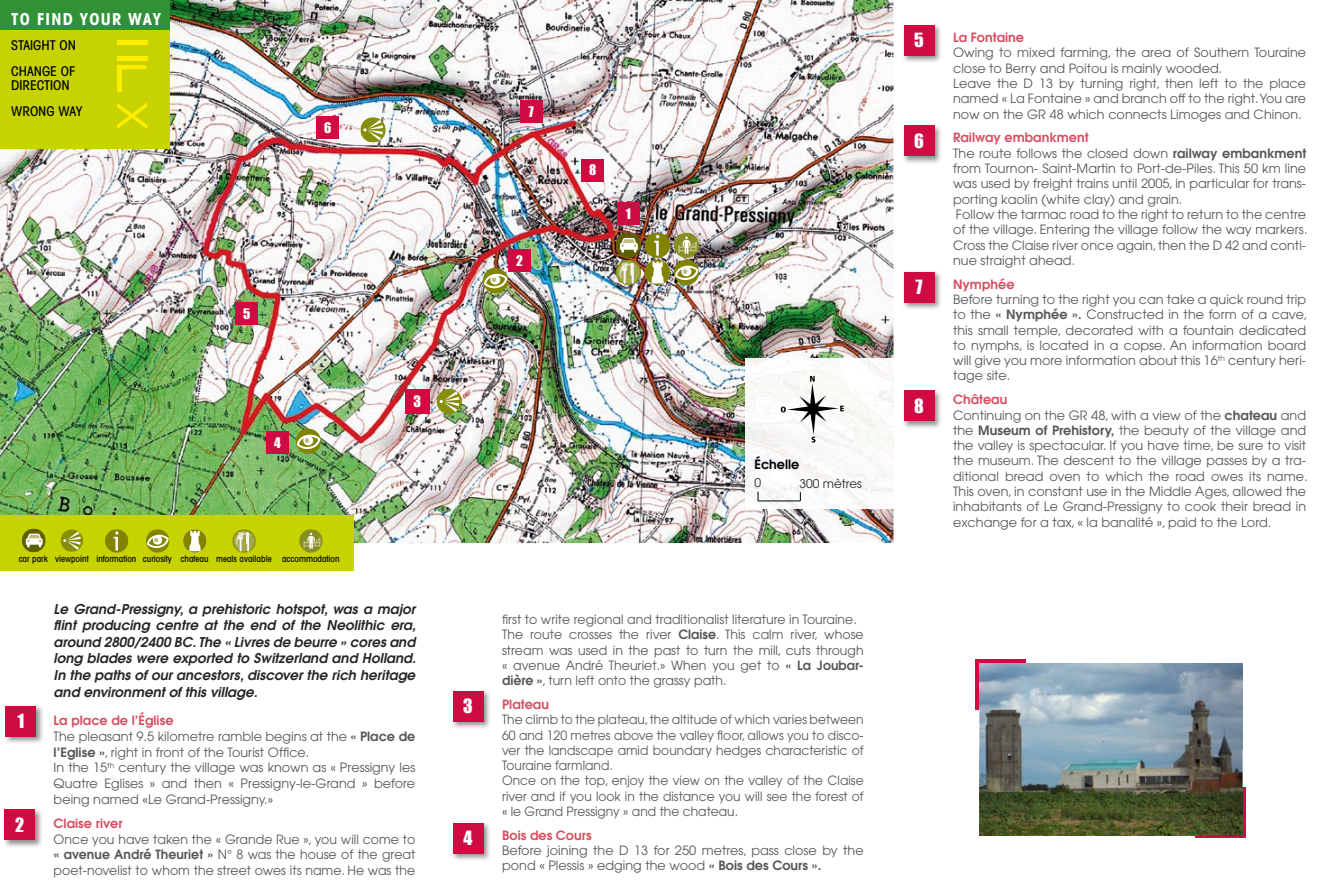
<style>
.page{position:relative;width:1336px;height:893px;background:#fff}
.page>*{position:absolute;margin:0;border:0;box-sizing:border-box;transform-origin:0 0}
.t1{font:18px "Impact";color:#fff}
.t2{font:700 condensed 16.5px "Avant Garde";letter-spacing:.075em;color:#fff}
.t3{font:14.4px "Impact";color:#fff}
.t4{font:italic 600 13.5px/16.6px "Avant Garde";color:#272726;text-align:justify}
.t5{font:500 condensed 13.5px/26.2px "Avant Garde";color:#000}
.t6{font:13.35px "Impact";color:#fff}
.t7{font:12.75px/15.3px "Avant Garde";letter-spacing:.005em;color:#565655}
.t8{font:12.75px/15.3px "Avant Garde";letter-spacing:.005em;color:#565655;scale:.96 1}
.t9{font:600 12.75px "Avant Garde";letter-spacing:.005em;color:#d74e60}
.t10{font:600 12.75px "Avant Garde";color:#000}
.t11{font:12px "Avant Garde";color:#272726}
.t12{font:500 condensed 9px "Avant Garde";color:#000}
.s1{font-weight:600;color:#d74e60}
.s2{font-weight:600}
</style>
<div class="page">
<img style="left:0;top:0;width:893px;height:543px">
<img style="left:5px;top:706px;width:38px;height:37px">
<div style="left:6px;top:706px;width:30px;height:30px;background:#ce0b42"></div>
<img style="left:4px;top:810px;width:38px;height:37px">
<div style="left:4px;top:809px;width:31px;height:31px;background:#ce0b42"></div>
<div style="left:617px;top:202px;width:22px;height:23px;background:#ce0b42"></div>
<div style="left:508px;top:249px;width:23px;height:23px;background:#ce0b42"></div>
<div style="left:405px;top:389px;width:24px;height:25px;background:#ce0b42"></div>
<div style="left:266px;top:431px;width:23px;height:23px;background:#ce0b42"></div>
<div style="left:235px;top:302px;width:23px;height:23px;background:#ce0b42"></div>
<div style="left:316px;top:116px;width:23px;height:23px;background:#ce0b42"></div>
<div style="left:519px;top:100px;width:23px;height:23px;background:#ce0b42"></div>
<div style="left:581px;top:159px;width:23px;height:23px;background:#ce0b42"></div>
<div style="left:0;top:515px;width:353px;height:56px;background:#c7d300"></div>
<img style="left:745px;top:359px;width:148px;height:149px">
<svg style="left:780px;top:376px;width:63px;height:67px"></svg>
<img style="left:453px;top:691px;width:37px;height:37px">
<div style="left:452px;top:691px;width:31px;height:31px;background:#ce0b42"></div>
<img style="left:452px;top:823px;width:38px;height:37px">
<div style="left:452px;top:823px;width:31px;height:30px;background:#ce0b42"></div>
<img style="left:904px;top:25px;width:37px;height:37px">
<div style="left:903px;top:25px;width:31px;height:31px;background:#ce0b42"></div>
<img style="left:903px;top:125px;width:38px;height:38px">
<div style="left:903px;top:125px;width:31px;height:31px;background:#ce0b42"></div>
<img style="left:904px;top:272px;width:37px;height:37px">
<div style="left:903px;top:272px;width:31px;height:31px;background:#ce0b42"></div>
<img style="left:903px;top:390px;width:38px;height:38px">
<div style="left:903px;top:390px;width:31px;height:31px;background:#ce0b42"></div>
<svg style="left:22px;top:529px;width:24px;height:23px"></svg>
<svg style="left:360px;top:117px;width:25px;height:25px"></svg>
<svg style="left:61px;top:529px;width:22px;height:23px"></svg>
<hr style="left:757px;top:501px;width:43px;height:1px;background:#000">
<svg style="left:436px;top:389px;width:26px;height:25px"></svg>
<svg style="left:482px;top:268px;width:26px;height:25px"></svg>
<svg style="left:296px;top:429px;width:25px;height:25px"></svg>
<img style="left:615px;top:233px;width:84px;height:52px">
<svg style="left:232px;top:529px;width:24px;height:24px"></svg>
<svg style="left:105px;top:529px;width:23px;height:24px"></svg>
<svg style="left:183px;top:529px;width:23px;height:24px"></svg>
<svg style="left:146px;top:529px;width:23px;height:24px"></svg>
<svg style="left:299px;top:529px;width:24px;height:24px"></svg>
<div style="left:0;top:6px;width:170px;height:143px;background:#c7d300"></div>
<div style="left:117px;top:40px;width:30px;height:5px;background:#ffed00"></div>
<hr style="left:117px;top:57px;width:30px;height:4px;background:#ffed00">
<svg style="left:121px;top:65px;width:26px;height:4px"></svg>
<hr style="left:117px;top:65px;width:4px;height:27px;background:#ffed00">
<svg style="left:117px;top:102px;width:30px;height:27px"></svg>
<div style="left:0;top:0;width:170px;height:30px;background:#319136"></div>
<svg style="left:1195px;top:787px;width:50px;height:51px"></svg>
<div style="left:975px;top:659px;width:50px;height:50px;background:#ce0b42"></div>
<img style="left:1025px;top:663px;width:217px;height:43px">
<img style="left:979px;top:706px;width:263px;height:86px">
<img style="left:979px;top:792px;width:216px;height:43px">
<img style="left:1195px;top:787px;width:47px;height:48px">
<img style="left:979px;top:663px;width:46px;height:46px">
<p class="t2" style="left:11px;top:9px;width:151px">TO FIND YOUR WAY</p>
<p class="t5" style="left:11px;top:32px;width:66px">STAIGHT ON<br>CHANGE OF</p>
<p class="t5" style="left:11px;top:72px;width:73px">DIRECTION<br>WRONG WAY</p>
<p class="t6" style="left:324px;top:117px;width:9px">6</p>
<p class="t6" style="left:243px;top:303px;width:9px">5</p>
<p class="t6" style="left:274px;top:432px;width:8px">4</p>
<p class="t12" style="left:19px;top:554px;width:71px">car park viewpoint</p>
<p class="t12" style="left:96px;top:554px;width:244px">information curiosity chateau meals available accommodation</p>
<p class="t3" style="left:413px;top:390px;width:9px">3</p>
<h1 class="t1" style="left:18px;top:707px;width:8px">1</h1>
<h1 class="t1" style="left:15px;top:811px;width:11px">2</h1>
<p class="t4" style="left:54px;top:600px;width:364px">Le Grand-Pressigny, a prehistoric hotspot, was a major flint producing centre at the end of the Neolithic era, around 2800/2400 BC. The « Livres de beurre » cores and long blades were exported to Switzerland and Holland.<br>In the paths of our ancestors, discover the rich heritage and environment of this village.</p>
<p class="t7" style="left:54px;top:712px;width:363px;line-height:15.8px"><span class="s1">La place de l’Église<br></span>The pleasant 9.5 kilometre ramble begins at the <span class="s2">« Place de l’Eglise »</span>, right in front of the Tourist Office.<br>In the 15<sup>th</sup> century the village was known as « Pressigny les Quatre Eglises » and then « Pressigny-le-Grand » before being named «Le Grand-Pressigny.»</p>
<p class="t9" style="left:54px;top:815px;width:70px">Claise river</p>
<p class="t7" style="left:54px;top:831px;width:363px;line-height:15.8px;text-align:justify">Once you have taken the « Grande Rue », you will come to <span class="s2">« avenue André Theuriet »</span> N° 8 was the house of the great poet-novelist to whom the street owes its name. He was the</p>
<p class="t6" style="left:528px;top:101px;width:7px">7</p>
<p class="t6" style="left:516px;top:251px;width:8px">2</p>
<p class="t6" style="left:589px;top:160px;width:9px">8</p>
<p class="t6" style="left:625px;top:204px;width:7px">1</p>
<p class="t10" style="left:754px;top:456px;width:46px">Échelle</p>
<p class="t11" style="left:754px;top:475px;width:8px">0</p>
<p class="t11" style="left:799px;top:476px;width:64px">300 mètres</p>
<h1 class="t1" style="left:463px;top:692px;width:11px">3</h1>
<h1 class="t1" style="left:463px;top:824px;width:10px">4</h1>
<p class="t7" style="left:502px;top:612px;width:363px">first to write regional and traditionalist literature in Touraine.<br>The route crosses the river <span class="s2">Claise</span>. This calm river, whose stream was used in the past to turn the mill, cuts through « avenue André Theuriet.» When you get to <span class="s2">« La Joubar&shy;dière »</span>, turn left onto the grassy path.</p>
<p class="t9" style="left:502px;top:696px;width:48px">Plateau</p>
<p class="t8" style="left:502px;top:712px;width:378px">The climb to the plateau, the altitude of which varies between 60 and 120 metres above the valley floor, allows you to disco&shy;ver the landscape amid boundary hedges characteristic of Touraine farmland.<br>Once on the top, enjoy the view on the valley of the Claise river and if you look in the distance you will see the forest of « le Grand Pressigny » and the chateau.</p>
<p class="t9" style="left:502px;top:827px;width:91px">Bois des Cours</p>
<p class="t7" style="left:502px;top:843px;width:363px">Before joining the D 13 for 250 metres, pass close by the pond « Plessis » edging the wood <span class="s2">« Bois des Cours ».</span></p>
<h1 class="t1" style="left:914px;top:26px;width:11px">5</h1>
<h1 class="t1" style="left:914px;top:127px;width:11px">6</h1>
<h1 class="t1" style="left:915px;top:273px;width:9px">7</h1>
<h1 class="t1" style="left:914px;top:392px;width:11px">8</h1>
<p class="t9" style="left:952px;top:29px;width:73px">La Fontaine</p>
<p class="t7" style="left:952px;top:45px;width:354px">Owing to mixed farming, the area of Southern Touraine close to Berry and Poitou is mainly wooded.<br>Leave the D 13 by turning right, then left to the place named « La Fontaine » and branch off to the right. You are now on the GR 48 which connects Limoges and Chinon.</p>
<p class="t7" style="left:952px;top:130px;width:356px"><span class="s1">Railway embankment<br></span>The route follows the closed down <span class="s2">railway embankment </span>from Tournon- Saint-Martin to Port-de-Piles. This 50 km line was used by freight trains until 2005, in particular for trans&shy;porting kaolin (white clay) and grain.<br>Follow the tarmac road to the right to return to the centre of the village. Entering the village follow the way markers.<br>Cross the Claise river once again, then the D 42 and conti&shy;nue straight ahead.</p>
<p class="t9" style="left:952px;top:276px;width:63px">Nymphée</p>
<p class="t7" style="left:952px;top:292px;width:356px;text-align:justify">Before turning to the right you can take a quick round trip to the <span class="s2">« Nymphée ».</span> Constructed in the form of a cave, this small temple, decorated with a fountain dedicated to nymphs, is located in a copse. An information board will give you more information about this 16<sup>th</sup> century heri&shy;tage site.</p>
<p class="t7" style="left:952px;top:392px;width:356px"><span class="s1">Château<br></span>Continuing on the GR 48, with a view of the <span class="s2">chateau</span> and the <span class="s2">Museum of Prehistory,</span> the beauty of the village and the valley is spectacular. If you have time, be sure to visit the museum. The descent to the village passes by a tra&shy;ditional bread oven to which the road owes its name.<br>This oven, in constant use in the Middle Ages, allowed the inhabitants of Le Grand-Pressigny to cook their bread in exchange for a tax, « la banalité », paid to the Lord.</p>
</div>
